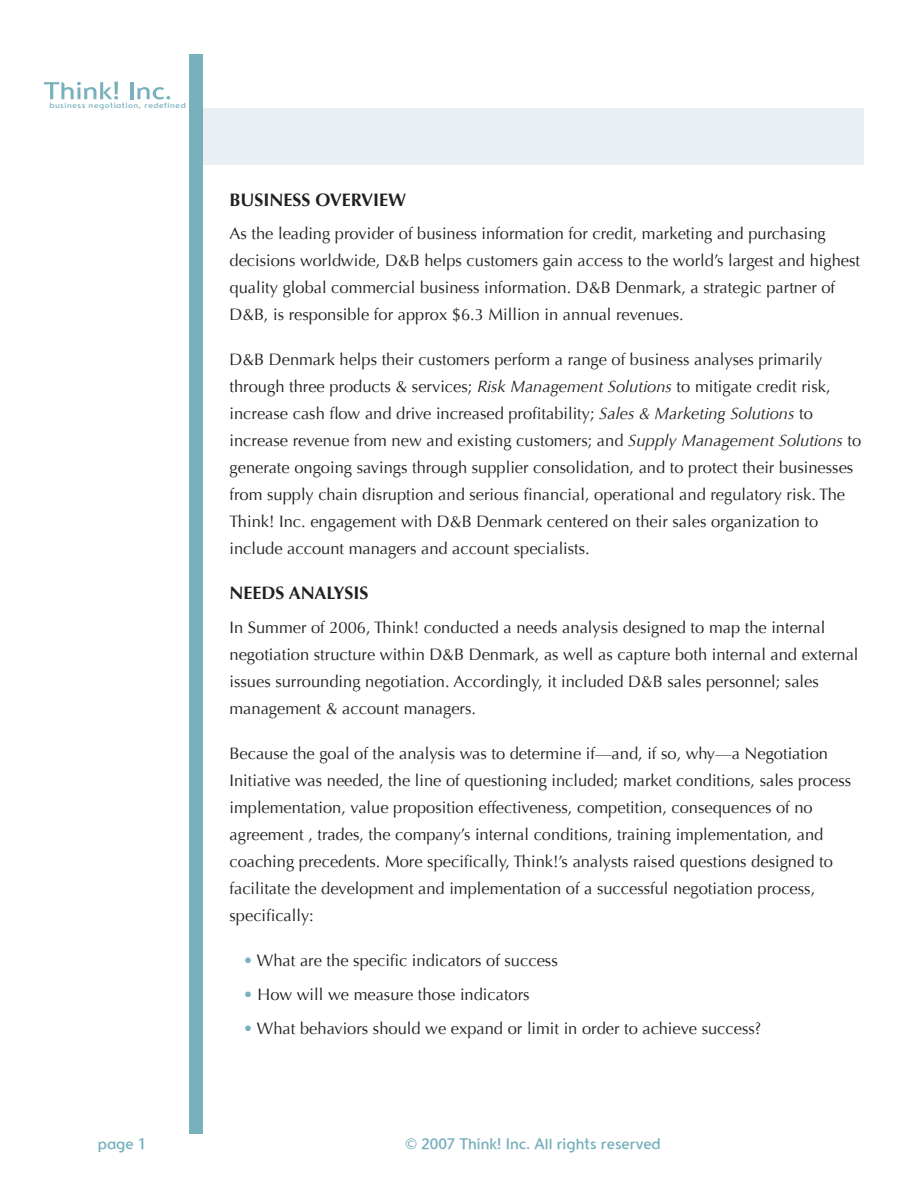
<style>
.page{position:relative;width:918px;height:1188px;background:#fff}
.page>*{position:absolute;margin:0;border:0;box-sizing:border-box;transform-origin:0 0}
.t1{font:700 18px "Optima";color:#231f20}
.t2{font:16.5px/27px "Optima";color:#231f20}
.t3{font:500 15px "Effectra";color:#78b0bd}
.t4{font:500 7.5px "Effectra";letter-spacing:.055em;color:#78b0bd;scale:1.12 1}
.s1{font-style:italic}
.s2{color:#78b0bd}
</style>
<div class="page">
<div style="left:202px;top:108px;width:662px;height:57px;background:#e9f0f3"></div>
<div style="left:189px;top:54px;width:13px;height:1080px;background:#78b0bd"></div>
<svg style="left:44px;top:82px;width:74px;height:18px"></svg>
<hr style="left:130px;top:82px;width:3px;height:17px;background:#78b0bd">
<svg style="left:137px;top:87px;width:33px;height:13px"></svg>
<p class="t4" style="left:49px;top:103px;width:123px">business negotiation, redefined</p>
<p class="t1" style="left:230px;top:189px;width:178px">BUSINESS OVERVIEW</p>
<p class="t2" style="left:230px;top:220px;width:632px">As the leading provider of business information for credit, marketing and purchasing decisions worldwide, D&amp;B helps customers gain access to the world’s largest and highest quality global commercial business information. D&amp;B Denmark, a strategic partner of D&amp;B, is responsible for approx $6.3 Million in annual revenues.</p>
<p class="t2" style="left:230px;top:346px;width:633px">D&amp;B Denmark helps their customers perform a range of business analyses primarily through three products &amp; services; <span class="s1">Risk Management Solutions</span> to mitigate credit risk, increase cash flow and drive increased profitability; <span class="s1">Sales &amp; Marketing Solutions</span> to increase revenue from new and existing customers; and <span class="s1">Supply Management Solutions</span> to generate ongoing savings through supplier consolidation, and to protect their businesses from supply chain disruption and serious financial, operational and regulatory risk. The Think! Inc. engagement with D&amp;B Denmark centered on their sales organization to include account managers and account specialists.</p>
<p class="t1" style="left:230px;top:583px;width:141px">NEEDS ANALYSIS</p>
<p class="t2" style="left:230px;top:614px;width:631px">In Summer of 2006, Think! conducted a needs analysis designed to map the internal negotiation structure within D&amp;B Denmark, as well as capture both internal and external issues surrounding negotiation. Accordingly, it included D&amp;B sales personnel; sales management &amp; account managers.</p>
<p class="t2" style="left:229px;top:740px;width:623px">Because the goal of the analysis was to determine if—and, if so, why—a Negotiation Initiative was needed, the line of questioning included; market conditions, sales process implementation, value proposition effectiveness, competition, consequences of no agreement , trades, the company’s internal conditions, training implementation, and coaching precedents. More specifically, Think!’s analysts raised questions designed to facilitate the development and implementation of a successful negotiation process, specifically:</p>
<p class="t2" style="left:243px;top:947px;width:316px"><span class="s2">•</span> What are the specific indicators of success</p>
<p class="t2" style="left:243px;top:981px;width:288px"><span class="s2">•</span> How will we measure those indicators</p>
<p class="t2" style="left:243px;top:1015px;width:520px"><span class="s2">•</span> What behaviors should we expand or limit in order to achieve success?</p>
<p class="t3" style="left:98px;top:1134px;width:49px">page 1</p>
<p class="t3" style="left:405px;top:1134px;width:257px">© 2007 Think! Inc. All rights reserved</p>
</div>
